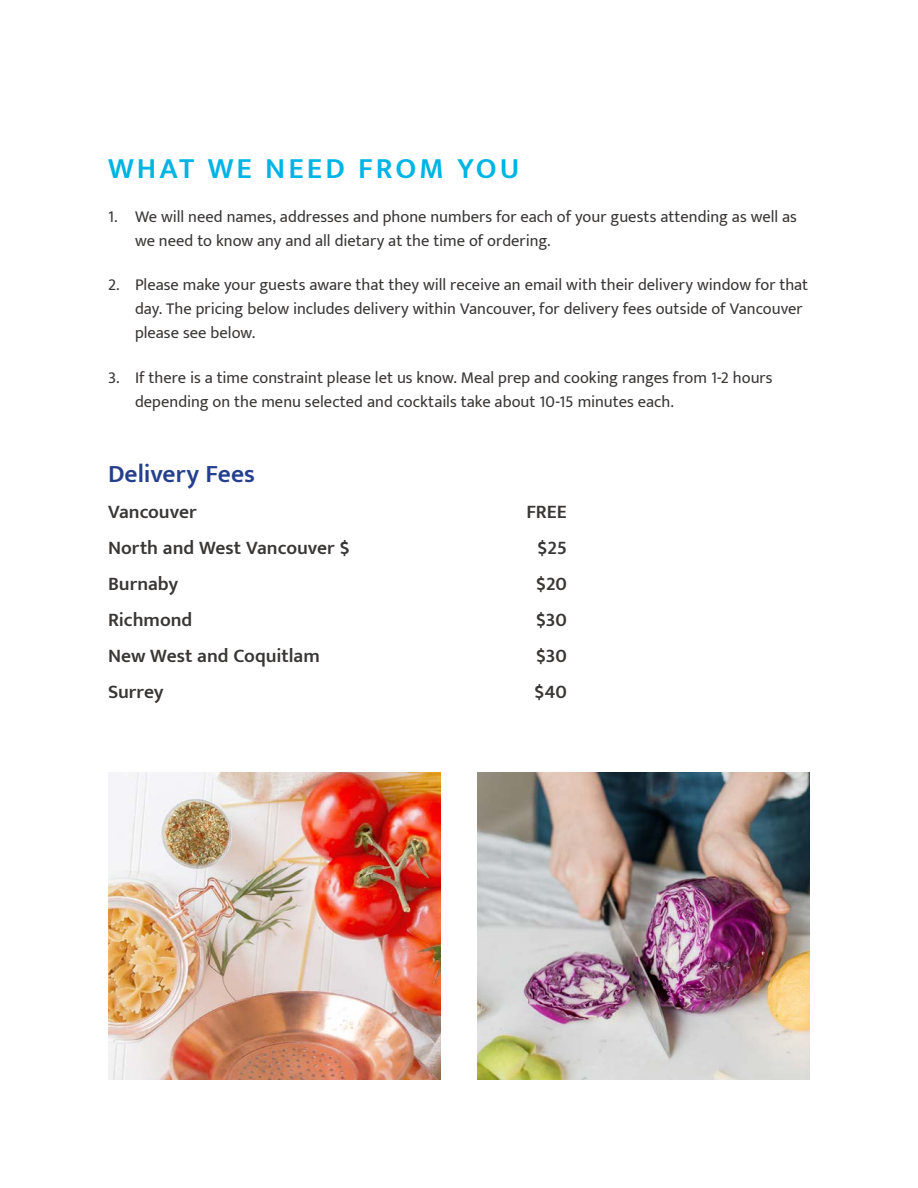
<style>
.page{position:relative;width:918px;height:1188px;background:#fff}
.page>*{position:absolute;margin:0;border:0;box-sizing:border-box;transform-origin:0 0}
.Small_Header{font:600 30px "Mukta";letter-spacing:.1em;color:#00b4e3}
.t1{font:600 25.5px "Mukta";color:#253f8e}
.Dish{font:600 19.5px "Mukta";color:#393736}
.t2{font:16.5px/24px "Mukta";color:#393736}
</style>
<div class="page">
<img style="left:108px;top:772px;width:333px;height:308px">
<img style="left:477px;top:772px;width:333px;height:308px">
<p class="Small_Header" style="left:108px;top:150px;width:413px">WHAT WE NEED FROM YOU</p>
<p class="t2" style="left:135px;top:204px;width:663px;text-indent:-27px">1. We will need names, addresses and phone numbers for each of your guests attending as well as we need to know any and all dietary at the time of ordering.</p>
<p class="t2" style="left:135px;top:273px;width:675px;text-indent:-27px">2. Please make your guests aware that they will receive an email with their delivery window for that day. The pricing below includes delivery within Vancouver, for delivery fees outside of Vancouver please see below.</p>
<p class="t2" style="left:135px;top:365px;width:639px;text-indent:-27px">3. If there is a time constraint please let us know. Meal prep and cooking ranges from 1-2 hours depending on the menu selected and cocktails take about 10-15 minutes each.</p>
<p class="t1" style="left:108px;top:458px;width:149px">Delivery Fees</p>
<p class="Dish" style="left:108px;top:500px;width:90px">Vancouver</p>
<p class="Dish" style="left:526px;top:500px;width:42px">FREE</p>
<p class="Dish" style="left:108px;top:536px;width:244px">North and West Vancouver $</p>
<p class="Dish" style="left:537px;top:536px;width:31px">$25</p>
<p class="Dish" style="left:108px;top:572px;width:72px">Burnaby</p>
<p class="Dish" style="left:536px;top:572px;width:33px">$20</p>
<p class="Dish" style="left:108px;top:608px;width:86px">Richmond</p>
<p class="Dish" style="left:536px;top:608px;width:33px">$30</p>
<p class="Dish" style="left:108px;top:644px;width:213px">New West and Coquitlam</p>
<p class="Dish" style="left:536px;top:644px;width:33px">$30</p>
<p class="Dish" style="left:108px;top:680px;width:57px">Surrey</p>
<p class="Dish" style="left:534px;top:680px;width:34px">$40</p>
</div>
